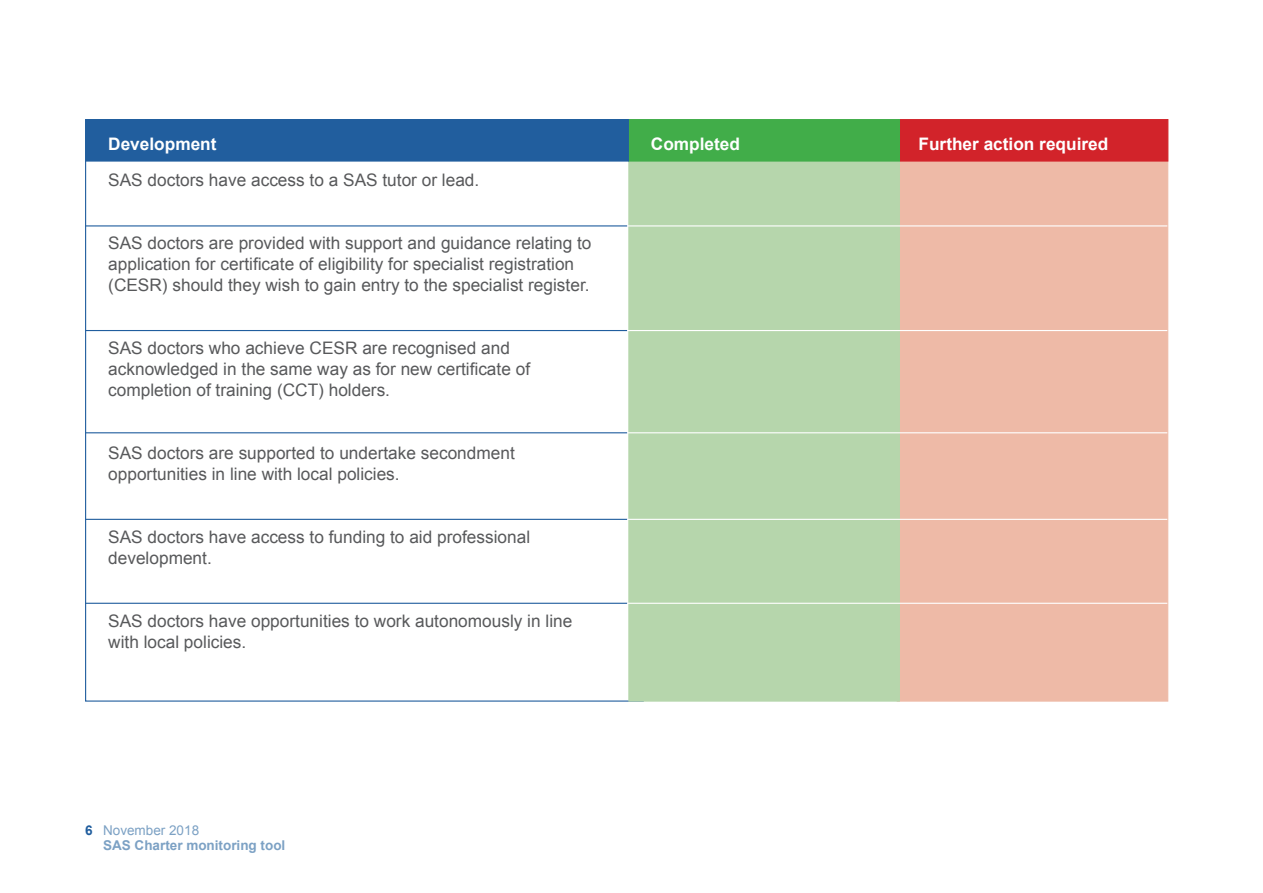
<style>
.page{position:relative;width:1263px;height:893px;background:#fff}
.page>*{position:absolute;margin:0;border:0;box-sizing:border-box;transform-origin:0 0}
.t1{font:17.25px/21px "Arial";color:#58595b}
.t2{font:700 17.25px "Arial";color:#fff}
.t3{font:700 13.5px "Arial";color:#7ca1c4}
.t4{font:13.5px "Arial";color:#7ca1c4}
.t5{font:700 13.5px "Arial";color:#215e9e}
</style>
<div class="page">
<div style="left:897px;top:119px;width:271px;height:583px;background:#eebaa7;border:1px solid #eebaa7"></div>
<div style="left:897px;top:119px;width:271px;height:43px;background:#d2232a;border:1px solid #d2232a"></div>
<div style="left:628px;top:119px;width:272px;height:583px;background:#b6d6ac;border:1px solid #b6d6ac"></div>
<div style="left:628px;top:119px;width:272px;height:43px;background:#41ad49;border:1px solid #41ad49"></div>
<div style="left:85px;top:119px;width:544px;height:43px;background:#215e9e;border:1px solid #215e9e"></div>
<hr style="left:85px;top:225px;width:542px;height:1px;background:#215e9e">
<hr style="left:85px;top:330px;width:542px;height:1px;background:#215e9e">
<hr style="left:85px;top:432px;width:542px;height:1px;background:#215e9e">
<hr style="left:627px;top:225px;width:540px;height:1px;background:#fff">
<hr style="left:627px;top:330px;width:540px;height:1px;background:#fff">
<hr style="left:627px;top:432px;width:540px;height:1px;background:#fff">
<hr style="left:85px;top:519px;width:542px;height:1px;background:#215e9e">
<hr style="left:627px;top:519px;width:540px;height:1px;background:#fff">
<hr style="left:85px;top:603px;width:542px;height:1px;background:#215e9e">
<hr style="left:627px;top:603px;width:540px;height:1px;background:#fff">
<p class="t2" style="left:108px;top:132px;width:110px">Development</p>
<p class="t2" style="left:651px;top:132px;width:91px">Completed</p>
<p class="t2" style="left:918px;top:132px;width:191px">Further action required</p>
<p class="t1" style="left:108px;top:169px;width:373px">SAS doctors have access to a SAS tutor or lead.</p>
<p class="t1" style="left:108px;top:232px;width:485px">SAS doctors are provided with support and guidance relating to application for certificate of eligibility for specialist registration (CESR) should they wish to gain entry to the specialist register.</p>
<p class="t1" style="left:108px;top:337px;width:423px">SAS doctors who achieve CESR are recognised and acknowledged in the same way as for new certificate of completion of training (CCT) holders.</p>
<p class="t1" style="left:108px;top:442px;width:408px">SAS doctors are supported to undertake secondment opportunities in line with local policies.</p>
<p class="t1" style="left:108px;top:526px;width:423px">SAS doctors have access to funding to aid professional development.</p>
<p class="t1" style="left:108px;top:610px;width:466px">SAS doctors have opportunities to work autonomously in line with local policies.</p>
<p class="t5" style="left:85px;top:821px;width:9px">6</p>
<p class="t4" style="left:103px;top:821px;width:98px">November 2018</p>
<p class="t3" style="left:103px;top:836px;width:184px">SAS Charter monitoring tool</p>
</div>
